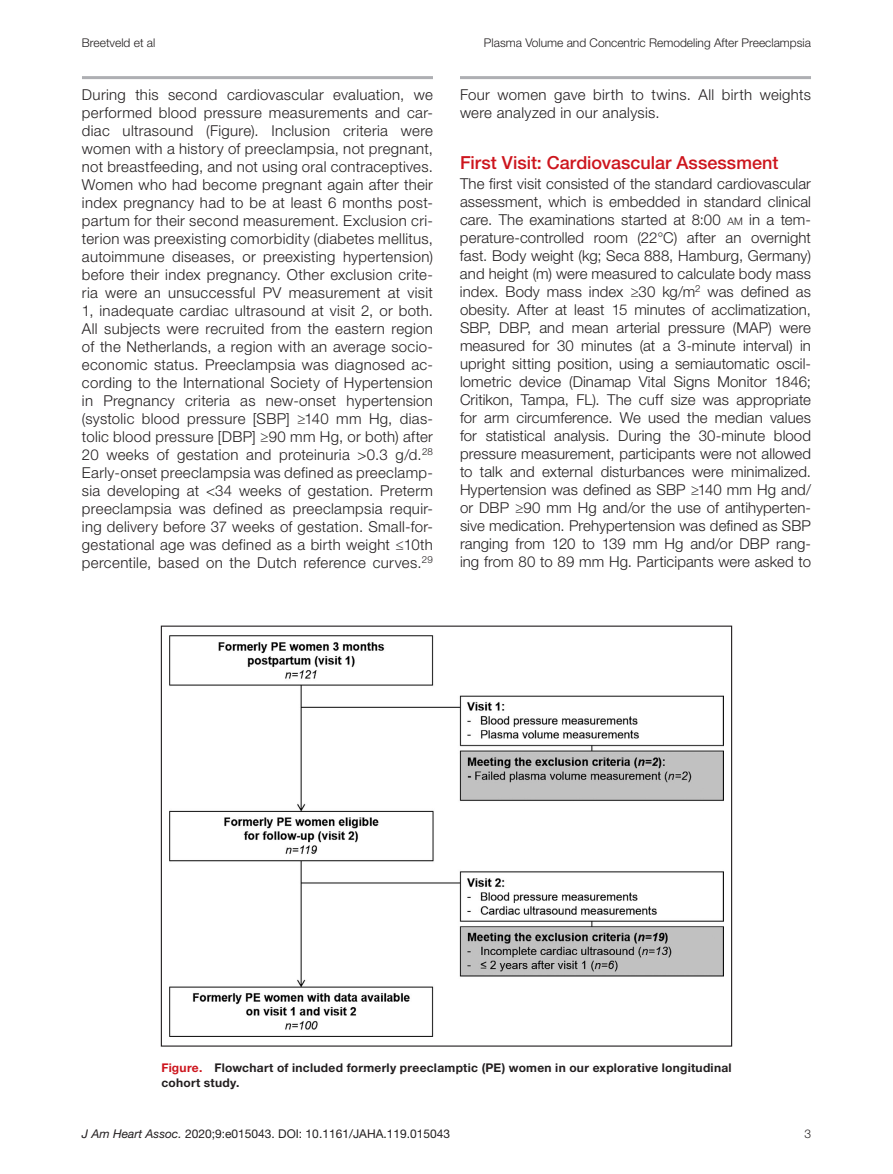
<style>
.page{position:relative;width:893px;height:1174px;background:#fff}
.page>*{position:absolute;margin:0;border:0;box-sizing:border-box;transform-origin:0 0}
.t1{font:500 18px "Helvetica Neue LT Std";color:#cd151d}
.t2{font:300 15px/18px "Helvetica Neue LT Std";letter-spacing:.015em;color:#231f20;text-align:justify}
.t3{font:700 12px/15px "Helvetica Neue LT Std";letter-spacing:.025em;color:#231f20}
.t4{font:300 12px "Helvetica Neue LT Std";color:#231f20}
.t5{font:12px "Helvetica Neue LT Std";color:#231f20}
.s1{font-size:10.5px}
.s2{color:#cd151d}
.s3{font-style:italic}
</style>
<div class="page">
<hr style="left:82px;top:76px;width:351px;height:3px;background:#aeafb3">
<hr style="left:460px;top:76px;width:351px;height:3px;background:#aeafb3">
<img style="left:170px;top:636px;width:553px;height:400px">
<p class="t4" style="left:82px;top:35px;width:75px">Breetveld et al</p>
<p class="t4" style="left:484px;top:35px;width:328px">Plasma Volume and Concentric Remodeling After Preeclampsia</p>
<p class="t2" style="left:82px;top:85px;width:353px">During this second cardiovascular evaluation, we performed blood pressure measurements and car&shy;diac ultrasound (Figure). Inclusion criteria were women with a history of preeclampsia, not pregnant, not breastfeeding, and not using oral contraceptives.<br>Women who had become pregnant again after their index pregnancy had to be at least 6 months post&shy;partum for their second measurement. Exclusion cri&shy;terion was preexisting comorbidity (diabetes mellitus, autoimmune diseases, or preexisting hypertension) before their index pregnancy. Other exclusion crite&shy;ria were an unsuccessful PV measurement at visit 1, inadequate cardiac ultrasound at visit 2, or both.<br>All subjects were recruited from the eastern region of the Netherlands, a region with an average socio&shy;economic status. Preeclampsia was diagnosed ac&shy;cording to the International Society of Hypertension in Pregnancy criteria as new-onset hypertension (systolic blood pressure [SBP] ≥140 mm Hg, dias&shy;tolic blood pressure [DBP] ≥90 mm Hg, or both) after 20 weeks of gestation and proteinuria &gt;0.3 g/d.<sup>28<br></sup>Early-onset preeclampsia was defined as preeclamp&shy;sia developing at &lt;34 weeks of gestation. Preterm preeclampsia was defined as preeclampsia requir&shy;ing delivery before 37 weeks of gestation. Small-for&shy;gestational age was defined as a birth weight ≤10th percentile, based on the Dutch reference curves.<sup>29</sup></p>
<p class="t2" style="left:460px;top:85px;width:352px">Four women gave birth to twins. All birth weights were analyzed in our analysis.</p>
<p class="t1" style="left:460px;top:152px;width:320px">First Visit: Cardiovascular Assessment</p>
<p class="t2" style="left:460px;top:175px;width:353px">The first visit consisted of the standard cardiovascular assessment, which is embedded in standard clinical care. The examinations started at 8:00 <span class="s1">am</span> in a tem&shy;perature-controlled room (22°C) after an overnight fast. Body weight (kg; Seca 888, Hamburg, Germany) and height (m) were measured to calculate body mass index. Body mass index ≥30 kg/m<sup>2</sup> was defined as obesity. After at least 15 minutes of acclimatization, SBP, DBP, and mean arterial pressure (MAP) were measured for 30 minutes (at a 3-minute interval) in upright sitting position, using a semiautomatic oscil&shy;lometric device (Dinamap Vital Signs Monitor 1846; Critikon, Tampa, FL). The cuff size was appropriate for arm circumference. We used the median values for statistical analysis. During the 30-minute blood pressure measurement, participants were not allowed to talk and external disturbances were minimalized.<br>Hypertension was defined as SBP ≥140 mm Hg and/ or DBP ≥90 mm Hg and/or the use of antihyperten&shy;sive medication. Prehypertension was defined as SBP ranging from 120 to 139 mm Hg and/or DBP rang&shy;ing from 80 to 89 mm Hg. Participants were asked to</p>
<p class="t3" style="left:161px;top:1059px;width:572px"><span class="s2">Figure.</span> Flowchart of included formerly preeclamptic (PE) women in our explorative longitudinal cohort study.</p>
<p class="t5" style="left:82px;top:1126px;width:370px"><span class="s3">J Am Heart Assoc.</span> 2020;9:e015043. DOI: 10.1161/JAHA.119.015043</p>
<p class="t4" style="left:804px;top:1126px;width:8px">3</p>
</div>
